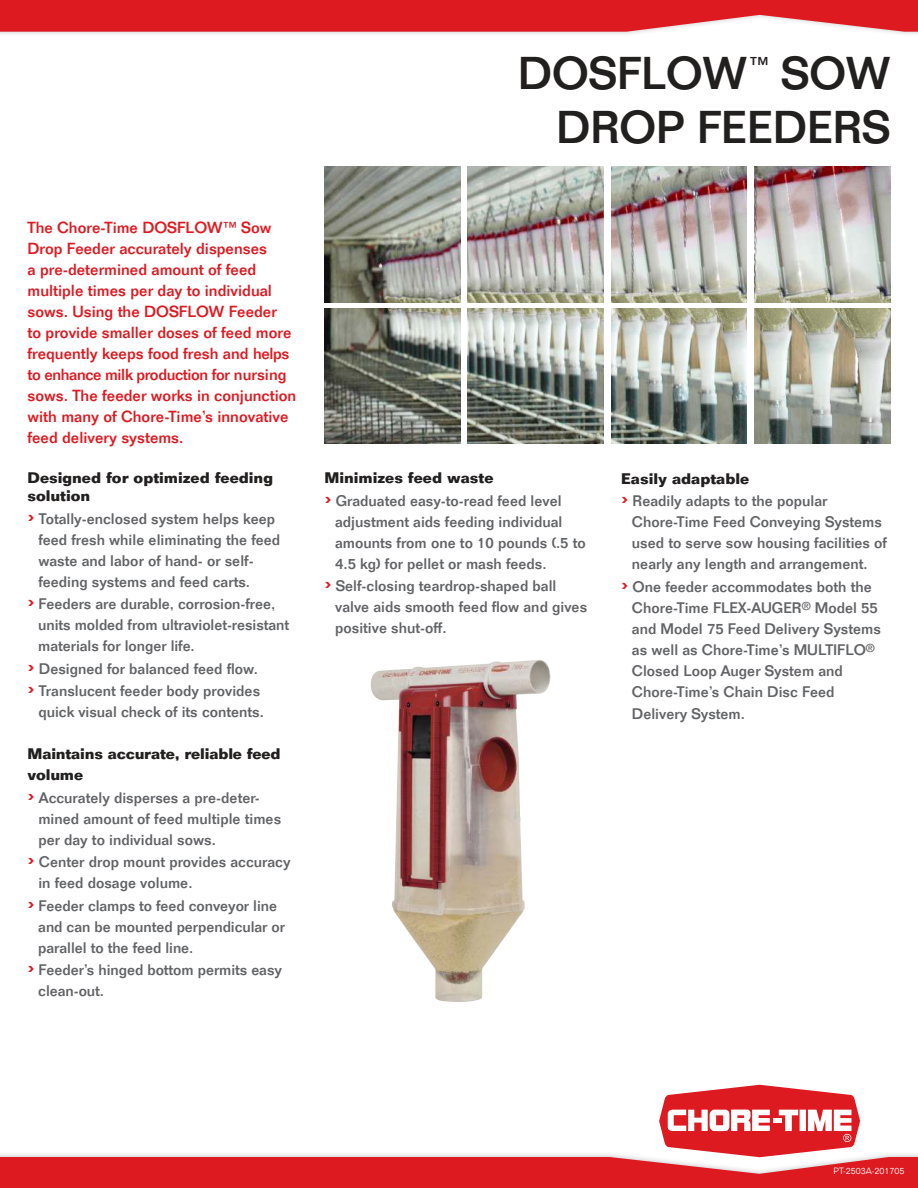
<style>
.page{position:relative;width:918px;height:1188px;background:#fff}
.page>*{position:absolute;margin:0;border:0;box-sizing:border-box;transform-origin:0 0}
.t1{font:500 45px/54px "Folio Std";color:#221f1f;text-align:right}
.t2{font:500 19.65px "Folio Std";color:#221f1f}
.t3{font:500 15.75px/21px "Folio Std";color:#de1a21}
.t4{font:500 15px/21px "Folio Std";color:#626366}
.t5{font:700 15px/18px "Folio Std";letter-spacing:-.005em;color:#221f1f}
.t6{font:300 9px "Folio Std";color:#fff}
.s1{font-size:14.1px}
.s2{font-size:26.25px;color:#de1a21}
.s3{font-weight:700;color:#221f1f}
</style>
<div class="page">
<div style="left:0;top:0;width:918px;height:38px;background:#221f1f;opacity:.25"></div>
<svg style="left:0;top:0;width:918px;height:32px;background:#e02d34"></svg>
<svg style="left:0;top:1085px;width:918px;height:103px"></svg>
<img style="left:611px;top:167px;width:136px;height:135px">
<img style="left:755px;top:308px;width:135px;height:136px">
<img style="left:755px;top:167px;width:135px;height:135px">
<img style="left:611px;top:308px;width:136px;height:136px">
<img style="left:324px;top:167px;width:136px;height:135px">
<img style="left:468px;top:308px;width:136px;height:136px">
<img style="left:468px;top:167px;width:136px;height:135px">
<img style="left:324px;top:308px;width:136px;height:136px">
<img style="left:371px;top:660px;width:180px;height:342px">
<h1 class="t1" style="left:518px;top:50px;width:231px">DOSFLOW</h1>
<h2 class="t2" style="left:749px;top:56px;width:21px">™</h2>
<h1 class="t1" style="left:556px;top:50px;width:336px">SOW<br>DROP FEEDERS</h1>
<p class="t3" style="left:28px;top:219px;width:270px">The Chore-Time DOSFLOW<span class="s1">™</span> Sow Drop Feeder accurately dispenses<br>a pre-determined amount of feed multiple times per day to individual sows. Using the DOSFLOW Feeder<br>to provide smaller doses of feed more frequently keeps food fresh and helps to enhance milk production for nursing sows. The feeder works in conjunction with many of Chore-Time’s innovative feed delivery systems.</p>
<p class="t5" style="left:28px;top:470px;width:247px">Designed for optimized feeding solution</p>
<p class="t4" style="left:38px;top:509px;width:243px;text-indent:-11px"><span class="s2">›</span> Totally-enclosed system helps keep feed fresh while eliminating the feed waste and labor of hand- or self&shy;feeding systems and feed carts.</p>
<p class="t4" style="left:38px;top:595px;width:252px;text-indent:-11px"><span class="s2">›</span> Feeders are durable, corrosion-free, units molded from ultraviolet-resistant materials for longer life.</p>
<p class="t4" style="left:28px;top:658px;width:234px;line-height:22.5px"><span class="s2">›</span> Designed for balanced feed flow. <span class="s2">›</span> Translucent feeder body provides</p>
<p class="t4" style="left:38px;top:703px;width:227px">quick visual check of its contents.</p>
<p class="t5" style="left:28px;top:745px;width:254px;line-height:21px">Maintains accurate, reliable feed volume</p>
<p class="t4" style="left:38px;top:788px;width:244px;text-indent:-11px"><span class="s2">›</span> Accurately disperses a pre-deter&shy;mined amount of feed multiple times per day to individual sows.</p>
<p class="t4" style="left:38px;top:853px;width:254px;text-indent:-11px"><span class="s2">›</span> Center drop mount provides accuracy in feed dosage volume.</p>
<p class="t4" style="left:38px;top:896px;width:248px;text-indent:-11px"><span class="s2">›</span> Feeder clamps to feed conveyor line and can be mounted perpendicular or parallel to the feed line.</p>
<p class="t4" style="left:38px;top:961px;width:245px;text-indent:-11px"><span class="s2">›</span> Feeder’s hinged bottom permits easy clean-out.</p>
<p class="t4" style="left:324px;top:468px;width:239px;line-height:22.5px"><span class="s3">Minimizes feed waste<br></span><span class="s2">›</span> Graduated easy-to-read feed level</p>
<p class="t4" style="left:335px;top:512px;width:252px">adjustment aids feeding individual amounts from one to 10 pounds (.5 to<br>4.5 kg) for pellet or mash feeds.</p>
<p class="t4" style="left:335px;top:577px;width:254px;text-indent:-11px"><span class="s2">›</span> Self-closing teardrop-shaped ball valve aids smooth feed flow and gives positive shut-off.</p>
<p class="t4" style="left:621px;top:468px;width:208px;line-height:22.5px"><span class="s3">Easily adaptable<br></span><span class="s2">›</span> Readily adapts to the popular</p>
<p class="t4" style="left:632px;top:513px;width:257px">Chore-Time Feed Conveying Systems used to serve sow housing facilities of nearly any length and arrangement.</p>
<p class="t4" style="left:632px;top:577px;width:250px;text-indent:-11px"><span class="s2">›</span> One feeder accommodates both the<br>Chore-Time FLEX-AUGER<sup>®</sup> Model 55 and Model 75 Feed Delivery Systems as well as Chore-Time’s MULTIFLO<sup>®<br></sup>Closed Loop Auger System and<br>Chore-Time’s Chain Disc Feed</p>
<p class="t4" style="left:632px;top:705px;width:115px">Delivery System.</p>
<p class="t6" style="left:834px;top:1168px;width:72px">PT-2503A-201705</p>
</div>
